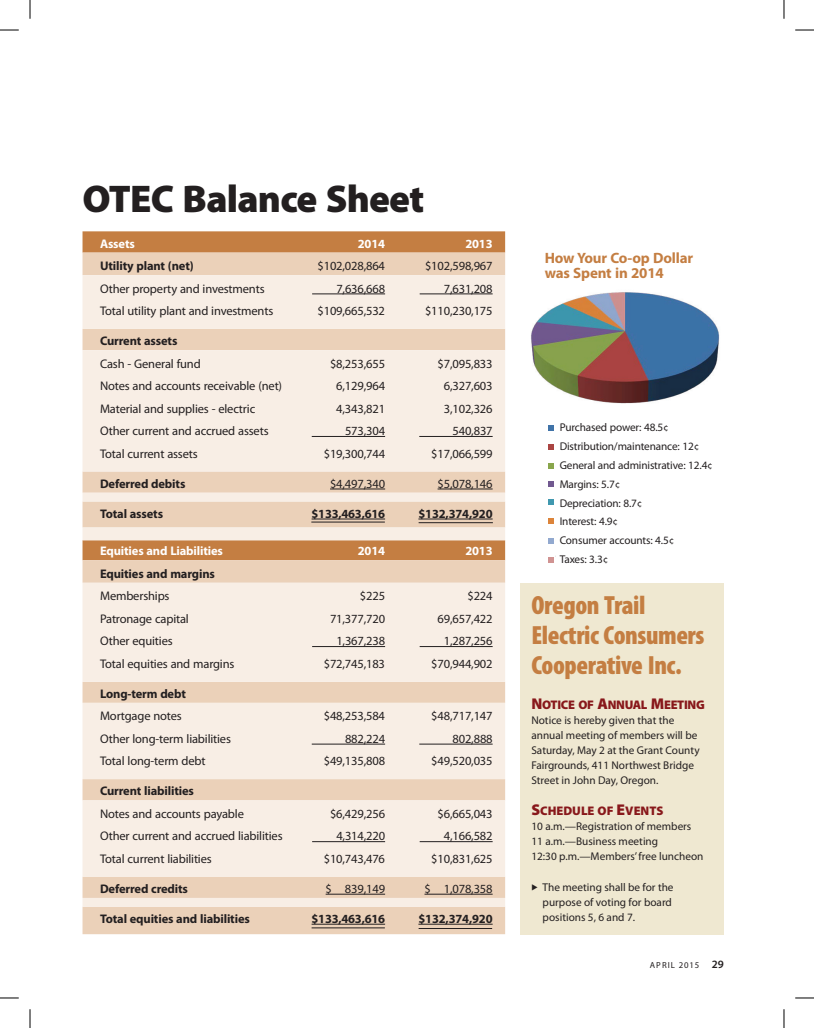
<style>
.page{position:relative;width:814px;height:1028px;background:#fff}
.page>*{position:absolute;margin:0;border:0;box-sizing:border-box;transform-origin:0 0}
.t1{font:900 38.75px "Myriad Pro";letter-spacing:-.02em;color:#231f20}
.t2{font:900 condensed 26.38px/30px "Myriad Pro";letter-spacing:-.015em;color:#c47e42}
.t3{font:700 15px/15px "Myriad Pro";letter-spacing:-.01em;color:#c47e42}
.t4{font:12.5px "Myriad Pro";letter-spacing:-.015em;color:#231f20}
.t5{font:700 12.5px "Myriad Pro";letter-spacing:-.01em;color:#231f20}
.t6{font:700 12.5px "Myriad Pro";letter-spacing:-.01em;color:#fff}
.t7{font:12.5px "Myriad Pro Black SC800";letter-spacing:-.025em;color:#88181b}
.t8{font:12.5px "Myriad Pro Black SC800";color:#88181b}
.t9{font:11.25px/18.8px "Myriad Pro";color:#231f20}
.t10{font:10.75px/19.2px "Myriad Pro";color:#231f20}
.t11{font:8.75px "Myriad Pro";letter-spacing:.12em;color:#231f20}
.s1{font-size:15.62px}
.s2{font-weight:600;font-size:11.25px}
</style>
<div class="page">
<div style="left:520px;top:583px;width:204px;height:351px;background:#efe8d1"></div>
<div style="left:82px;top:231px;width:423px;height:21px;background:#c47e42"></div>
<div style="left:82px;top:252px;width:423px;height:682px;background:#ebd1b9"></div>
<svg style="left:82px;top:275px;width:423px;height:631px;background:#f2e3d5"></svg>
<hr style="left:312px;top:293px;width:73px;height:1px;background:#231f20">
<hr style="left:420px;top:293px;width:73px;height:1px;background:#231f20">
<hr style="left:312px;top:436px;width:73px;height:1px;background:#231f20">
<hr style="left:419px;top:436px;width:73px;height:1px;background:#231f20">
<hr style="left:330px;top:488px;width:55px;height:1px;background:#231f20">
<hr style="left:437px;top:488px;width:56px;height:1px;background:#231f20">
<hr style="left:311px;top:518px;width:74px;height:1px;background:#231f20">
<hr style="left:418px;top:518px;width:75px;height:1px;background:#231f20">
<hr style="left:312px;top:646px;width:73px;height:1px;background:#231f20">
<hr style="left:420px;top:646px;width:73px;height:1px;background:#231f20">
<hr style="left:312px;top:743px;width:73px;height:1px;background:#231f20">
<hr style="left:419px;top:743px;width:73px;height:1px;background:#231f20">
<hr style="left:312px;top:841px;width:73px;height:1px;background:#231f20">
<hr style="left:420px;top:841px;width:73px;height:1px;background:#231f20">
<hr style="left:326px;top:893px;width:59px;height:1px;background:#231f20">
<hr style="left:424px;top:893px;width:69px;height:1px;background:#231f20">
<hr style="left:311px;top:923px;width:74px;height:1px;background:#231f20">
<hr style="left:418px;top:923px;width:75px;height:1px;background:#231f20">
<hr style="left:311px;top:522px;width:74px;height:1px;background:#231f20">
<hr style="left:418px;top:522px;width:75px;height:1px;background:#231f20">
<hr style="left:311px;top:927px;width:74px;height:1px;background:#231f20">
<hr style="left:418px;top:928px;width:74px;height:1px;background:#231f20">
<svg style="left:531px;top:292px;width:189px;height:271px"></svg>
<svg style="left:0;top:29px;width:19px;height:2px"></svg>
<svg style="left:795px;top:29px;width:19px;height:2px"></svg>
<svg style="left:0;top:997px;width:19px;height:1px"></svg>
<svg style="left:795px;top:997px;width:19px;height:1px"></svg>
<svg style="left:29px;top:0;width:2px;height:19px"></svg>
<svg style="left:29px;top:1009px;width:2px;height:19px"></svg>
<svg style="left:783px;top:0;width:2px;height:19px"></svg>
<svg style="left:783px;top:1009px;width:2px;height:19px"></svg>
<h1 class="t1" style="left:82px;top:173px;width:343px">OTEC Balance Sheet</h1>
<p class="t6" style="left:100px;top:235px;width:36px">Assets</p>
<p class="t6" style="left:358px;top:235px;width:29px">2014</p>
<p class="t6" style="left:465px;top:235px;width:29px">2013</p>
<p class="t5" style="left:100px;top:258px;width:95px">Utility plant (net)</p>
<p class="t4" style="left:317px;top:258px;width:69px">$102,028,864</p>
<p class="t4" style="left:425px;top:258px;width:69px">$102,598,967</p>
<p class="t4" style="left:100px;top:281px;width:166px">Other property and investments</p>
<p class="t4" style="left:336px;top:281px;width:50px">7,636,668</p>
<p class="t4" style="left:444px;top:281px;width:50px">7,631,208</p>
<p class="t4" style="left:100px;top:303px;width:175px">Total utility plant and investments</p>
<p class="t4" style="left:317px;top:303px;width:69px">$109,665,532</p>
<p class="t4" style="left:425px;top:303px;width:69px">$110,230,175</p>
<p class="t5" style="left:100px;top:333px;width:79px">Current assets</p>
<p class="t4" style="left:100px;top:356px;width:102px">Cash - General fund</p>
<p class="t4" style="left:330px;top:356px;width:57px">$8,253,655</p>
<p class="t4" style="left:437px;top:356px;width:57px">$7,095,833</p>
<p class="t4" style="left:100px;top:378px;width:184px">Notes and accounts receivable (net)</p>
<p class="t4" style="left:336px;top:378px;width:50px">6,129,964</p>
<p class="t4" style="left:444px;top:378px;width:50px">6,327,603</p>
<p class="t4" style="left:100px;top:401px;width:157px">Material and supplies - electric</p>
<p class="t4" style="left:336px;top:401px;width:50px">4,343,821</p>
<p class="t4" style="left:444px;top:401px;width:50px">3,102,326</p>
<p class="t4" style="left:100px;top:423px;width:170px">Other current and accrued assets</p>
<p class="t4" style="left:345px;top:423px;width:42px">573,304</p>
<p class="t4" style="left:452px;top:423px;width:42px">540,837</p>
<p class="t4" style="left:100px;top:446px;width:99px">Total current assets</p>
<p class="t4" style="left:324px;top:446px;width:63px">$19,300,744</p>
<p class="t4" style="left:431px;top:446px;width:63px">$17,066,599</p>
<p class="t5" style="left:100px;top:475px;width:87px">Deferred debits</p>
<p class="t4" style="left:330px;top:476px;width:57px">$4,497,340</p>
<p class="t4" style="left:437px;top:476px;width:57px">$5,078,146</p>
<p class="t5" style="left:100px;top:505px;width:65px">Total assets</p>
<p class="t5" style="left:311px;top:505px;width:75px">$133,463,616</p>
<p class="t5" style="left:418px;top:505px;width:76px">$132,374,920</p>
<p class="t6" style="left:100px;top:543px;width:124px">Equities and Liabilities</p>
<p class="t6" style="left:358px;top:543px;width:29px">2014</p>
<p class="t6" style="left:465px;top:543px;width:29px">2013</p>
<p class="t5" style="left:100px;top:565px;width:116px">Equities and margins</p>
<p class="t4" style="left:100px;top:588px;width:71px">Memberships</p>
<p class="t4" style="left:360px;top:588px;width:27px">$225</p>
<p class="t4" style="left:467px;top:588px;width:27px">$224</p>
<p class="t4" style="left:100px;top:611px;width:90px">Patronage capital</p>
<p class="t4" style="left:330px;top:611px;width:57px">71,377,720</p>
<p class="t4" style="left:437px;top:611px;width:57px">69,657,422</p>
<p class="t4" style="left:100px;top:633px;width:74px">Other equities</p>
<p class="t4" style="left:336px;top:633px;width:50px">1,367,238</p>
<p class="t4" style="left:444px;top:633px;width:50px">1,287,256</p>
<p class="t4" style="left:100px;top:656px;width:136px">Total equities and margins</p>
<p class="t4" style="left:324px;top:656px;width:63px">$72,745,183</p>
<p class="t4" style="left:431px;top:656px;width:63px">$70,944,902</p>
<p class="t5" style="left:100px;top:685px;width:87px">Long-term debt</p>
<p class="t4" style="left:100px;top:708px;width:83px">Mortgage notes</p>
<p class="t4" style="left:324px;top:708px;width:63px">$48,253,584</p>
<p class="t4" style="left:431px;top:708px;width:63px">$48,717,147</p>
<p class="t4" style="left:100px;top:731px;width:132px">Other long-term liabilities</p>
<p class="t4" style="left:345px;top:731px;width:42px">882,224</p>
<p class="t4" style="left:452px;top:731px;width:42px">802,888</p>
<p class="t4" style="left:100px;top:753px;width:107px">Total long-term debt</p>
<p class="t4" style="left:324px;top:753px;width:63px">$49,135,808</p>
<p class="t4" style="left:431px;top:753px;width:63px">$49,520,035</p>
<p class="t5" style="left:100px;top:783px;width:95px">Current liabilities</p>
<p class="t4" style="left:100px;top:806px;width:145px">Notes and accounts payable</p>
<p class="t4" style="left:330px;top:806px;width:57px">$6,429,256</p>
<p class="t4" style="left:437px;top:806px;width:57px">$6,665,043</p>
<p class="t4" style="left:100px;top:828px;width:184px">Other current and accrued liabilities</p>
<p class="t4" style="left:336px;top:828px;width:50px">4,314,220</p>
<p class="t4" style="left:444px;top:828px;width:50px">4,166,582</p>
<p class="t4" style="left:100px;top:851px;width:113px">Total current liabilities</p>
<p class="t4" style="left:324px;top:851px;width:63px">$10,743,476</p>
<p class="t4" style="left:431px;top:851px;width:63px">$10,831,625</p>
<p class="t5" style="left:100px;top:880px;width:90px">Deferred credits</p>
<p class="t4" style="left:326px;top:881px;width:61px">$ 839,149</p>
<p class="t4" style="left:424px;top:881px;width:70px">$ 1,078,358</p>
<p class="t5" style="left:100px;top:910px;width:151px">Total equities and liabilities</p>
<p class="t5" style="left:311px;top:910px;width:75px">$133,463,616</p>
<p class="t5" style="left:418px;top:910px;width:76px">$132,374,920</p>
<p class="t3" style="left:545px;top:249px;width:150px">How Your Co-op Dollar was Spent in 2014</p>
<p class="t10" style="left:556px;top:415px;width:123px">Purchased power<br>Distribution/Maintenance<br>General and Administrative<br>Margins<br>Depreciation<br>Interest<br>Consumer Accounts<br>Taxes</p>
<p class="t10" style="left:556px;top:416px;width:123px">Purchased power<br>Distribution/Maintenance<br>General and Administrative<br>Margins<br>Depreciation<br>Interest<br>Consumer Accounts<br>Taxes</p>
<p class="t9" style="left:560px;top:418px;width:155px">Purchased power: 48.5¢<br>Distribution/maintenance: 12¢<br>General and administrative: 12.4¢<br>Margins: 5.7¢<br>Depreciation: 8.7¢<br>Interest: 4.9¢<br>Consumer accounts: 4.5¢<br>Taxes: 3.3¢</p>
<p class="t10" style="left:556px;top:418px;width:123px">Purchased power<br>Distribution/Maintenance<br>General and Administrative<br>Margins<br>Depreciation<br>Interest<br>Consumer Accounts<br>Taxes</p>
<h2 class="t2" style="left:531px;top:589px;width:174px">Oregon Trail<br>Electric Consumers<br>Cooperative Inc.</h2>
<p class="t7" style="left:531px;top:696px;width:175px"><span class="s1">N</span>OTICE OF <span class="s1">A</span>NNUAL <span class="s1">M</span>EETING</p>
<p class="t9" style="left:531px;top:712px;width:170px;line-height:15px">Notice is hereby given that the annual meeting of members will be<br>Saturday, May 2 at the Grant County<br>Fairgrounds, 411 Northwest Bridge<br>Street in John Day, Oregon.</p>
<p class="t8" style="left:531px;top:802px;width:133px"><span class="s1">S</span>CHEDULE OF <span class="s1">E</span>VENTS</p>
<p class="t9" style="left:531px;top:818px;width:174px;line-height:15.2px">10 a.m.—Registration of members<br>11 a.m.—Business meeting<br>12:30 p.m.—Members’ free luncheon</p>
<p class="t9" style="left:542px;top:879px;width:132px;line-height:15px;text-indent:-11px">◆ The meeting shall be for the purpose of voting for board positions 5, 6 and 7.</p>
<p class="t11" style="left:650px;top:959px;width:76px">APRIL 2015 <span class="s2">29</span></p>
</div>
